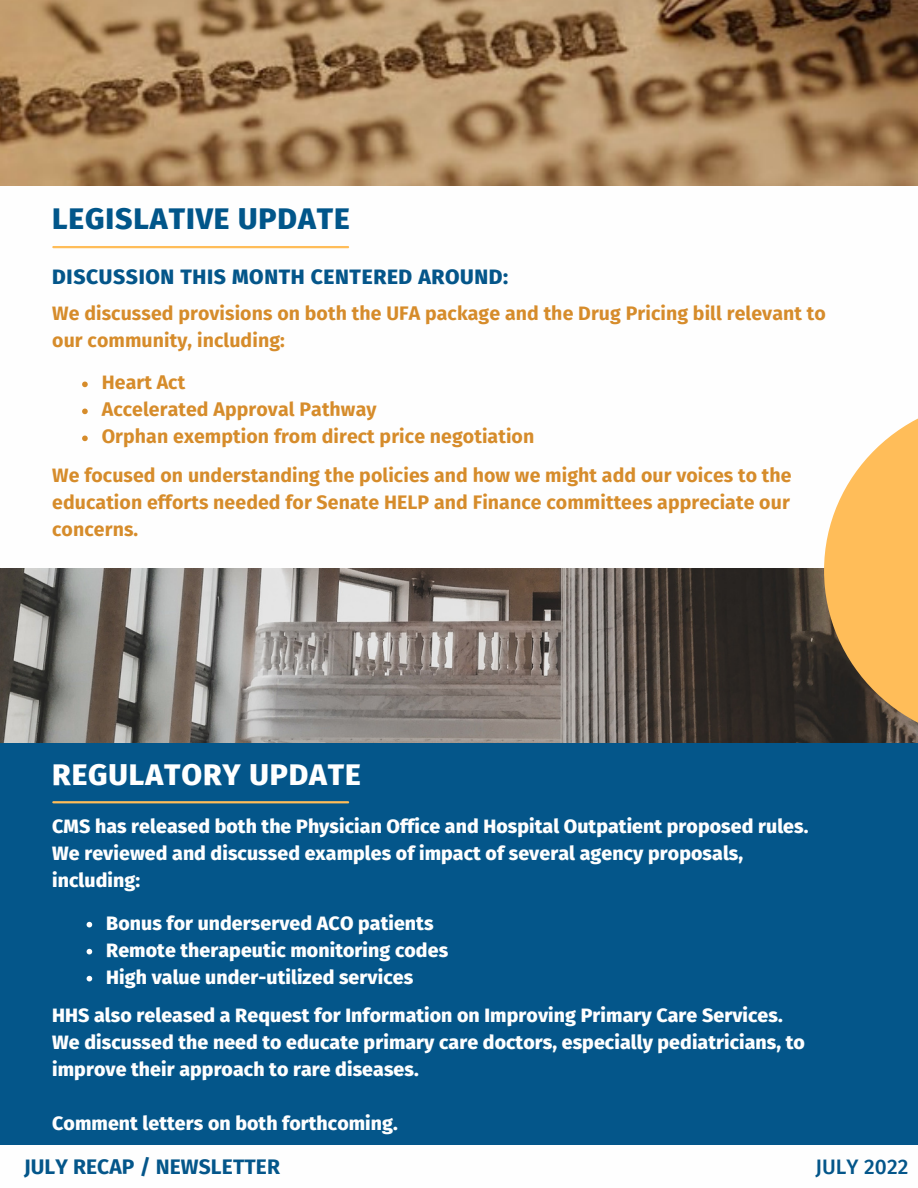
<style>
.page{position:relative;width:918px;height:1188px;background:#04568a}
.page>*{position:absolute;margin:0;border:0;box-sizing:border-box;transform-origin:0 0}
.t1{font:800 30px "Fira Sans";letter-spacing:.03em;color:#01568a}
.t2{font:800 30px "Fira Sans";letter-spacing:.03em;color:#fff}
.t3{font:800 21px "Fira Sans";letter-spacing:.03em;color:#04568a}
.t4{font:700 21px "Fira Sans";letter-spacing:.005em;color:#04568a}
.t5{font:500 21px "Fira Sans";letter-spacing:.005em;color:#04568a}
.t6{font:800 19.5px/27px "Fira Sans";letter-spacing:.005em;color:#fefefe}
.t7{font:700 19.5px/27px "Fira Sans";letter-spacing:.005em;color:#d68c2b}
</style>
<div class="page">
<img style="left:0;top:0;width:918px;height:186px">
<div style="left:0;top:186px;width:918px;height:383px;background:#fefefe"></div>
<div style="left:0;top:1145px;width:918px;height:43px;background:#fefefe"></div>
<hr style="left:53px;top:246px;width:295px;height:2px;background:#ffbd59">
<svg style="left:82px;top:382px;width:6px;height:5px"></svg>
<svg style="left:82px;top:409px;width:6px;height:5px"></svg>
<svg style="left:82px;top:436px;width:6px;height:5px"></svg>
<img style="left:0;top:569px;width:824px;height:174px">
<svg style="left:824px;top:418px;width:94px;height:325px;background:#d8aa66"></svg>
<hr style="left:53px;top:801px;width:295px;height:2px;background:#ffbd59">
<svg style="left:87px;top:922px;width:5px;height:5px"></svg>
<svg style="left:87px;top:949px;width:5px;height:5px"></svg>
<svg style="left:87px;top:976px;width:5px;height:5px"></svg>
<h1 class="t1" style="left:52px;top:201px;width:299px">LEGISLATIVE UPDATE</h1>
<p class="t3" style="left:52px;top:265px;width:458px">DISCUSSION THIS MONTH CENTERED AROUND:</p>
<p class="t7" style="left:52px;top:300px;width:775px">We discussed provisions on both the UFA package and the Drug Pricing bill relevant to our community, including:</p>
<p class="t7" style="left:102px;top:369px;width:434px">Heart Act<br>Accelerated Approval Pathway<br>Orphan exemption from direct price negotiation</p>
<p class="t7" style="left:52px;top:462px;width:741px;text-align:justify">We focused on understanding the policies and how we might add our voices to the education efforts needed for Senate HELP and Finance committees appreciate our concerns.</p>
<h1 class="t2" style="left:52px;top:757px;width:310px">REGULATORY UPDATE</h1>
<p class="t6" style="left:52px;top:813px;width:758px">CMS has released both the Physician Office and Hospital Outpatient proposed rules.<br>We reviewed and discussed examples of impact of several agency proposals, including:</p>
<p class="t6" style="left:106px;top:910px;width:344px">Bonus for underserved ACO patients<br>Remote therapeutic monitoring codes<br>High value under-utilized services</p>
<p class="t6" style="left:52px;top:1002px;width:754px">HHS also released a Request for Information on Improving Primary Care Services.<br>We discussed the need to educate primary care doctors, especially pediatricians, to improve their approach to rare diseases.</p>
<p class="t6" style="left:52px;top:1110px;width:347px">Comment letters on both forthcoming.</p>
<p class="t4" style="left:24px;top:1155px;width:257px">JULY RECAP / NEWSLETTER</p>
<p class="t5" style="left:815px;top:1155px;width:95px">JULY 2022</p>
</div>
